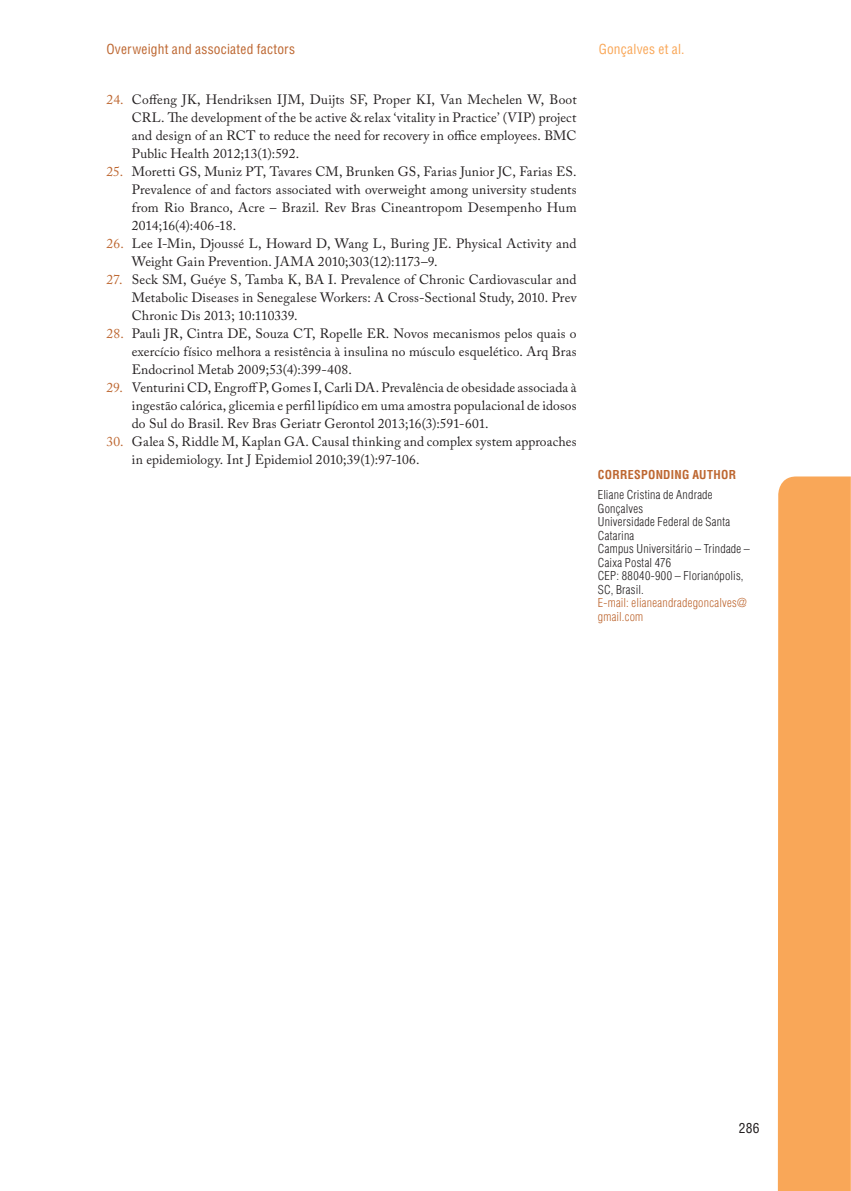
<style>
.page{position:relative;width:851px;height:1191px;background:#fff}
.page>*{position:absolute;margin:0;border:0;box-sizing:border-box;transform-origin:0 0}
.t1{font:13.5px/18px "Adobe Caslon Pro";letter-spacing:.01em;color:#231f20;text-align:justify}
.t2{font:condensed 13.5px "Helvetica LT Std";letter-spacing:.015em;color:#bd6630}
.t3{font:condensed 13.5px "Helvetica LT Std";letter-spacing:.015em;color:#f9a758}
.t4{font:condensed 13.5px "Helvetica LT Std";color:#231f20}
.Corresponding_author{font:300 condensed 12px/13.5px "Helvetica LT Std";letter-spacing:.02em;color:#231f20}
.Corresponding_author-2{font:300 condensed 12px/13.5px "Helvetica LT Std";letter-spacing:.02em;color:#bd6630}
.Corresponding_author-3{font:700 condensed 12px "Helvetica LT Std";letter-spacing:.025em;color:#bd6630}
.s1{color:#bd6630}
</style>
<div class="page">
<div style="left:777px;top:476px;width:73px;height:715px;background:#f9a758"></div>
<p class="t2" style="left:106px;top:41px;width:190px">Overweight and associated factors</p>
<p class="t3" style="left:598px;top:41px;width:87px">Gonçalves et al.</p>
<p class="t1" style="left:132px;top:90px;width:446px;text-indent:-25px"><span class="s1">24.</span> Coffeng JK, Hendriksen IJM, Duijts SF, Proper KI, Van Mechelen W, Boot CRL. The development of the be active &amp; relax ‘vitality in Practice’ (VIP) project and design of an RCT to reduce the need for recovery in office employees. BMC Public Health 2012;13(1):592.</p>
<p class="t1" style="left:132px;top:162px;width:446px;text-indent:-25px"><span class="s1">25.</span> Moretti GS, Muniz PT, Tavares CM, Brunken GS, Farias Junior JC, Farias ES.<br>Prevalence of and factors associated with overweight among university students from Rio Branco, Acre – Brazil. Rev Bras Cineantropom Desempenho Hum 2014;16(4):406-18.</p>
<p class="t1" style="left:132px;top:234px;width:446px;text-indent:-25px"><span class="s1">26.</span> Lee I-Min, Djoussé L, Howard D, Wang L, Buring JE. Physical Activity and<br>Weight Gain Prevention. JAMA 2010;303(12):1173–9.</p>
<p class="t1" style="left:132px;top:270px;width:446px;text-indent:-25px"><span class="s1">27.</span> Seck SM, Guéye S, Tamba K, BA I. Prevalence of Chronic Cardiovascular and Metabolic Diseases in Senegalese Workers: A Cross-Sectional Study, 2010. Prev Chronic Dis 2013; 10:110339.</p>
<p class="t1" style="left:132px;top:324px;width:446px;text-indent:-25px"><span class="s1">28.</span> Pauli JR, Cintra DE, Souza CT, Ropelle ER. Novos mecanismos pelos quais o exercício físico melhora a resistência à insulina no músculo esquelético. Arq Bras Endocrinol Metab 2009;53(4):399-408.</p>
<p class="t1" style="left:132px;top:378px;width:446px;text-indent:-25px"><span class="s1">29.</span> Venturini CD, Engroff P, Gomes I, Carli DA. Prevalência de obesidade associada à ingestão calórica, glicemia e perfil lipídico em uma amostra populacional de idosos do Sul do Brasil. Rev Bras Geriatr Gerontol 2013;16(3):591-601.</p>
<p class="t1" style="left:132px;top:432px;width:446px;text-indent:-25px"><span class="s1">30.</span> Galea S, Riddle M, Kaplan GA. Causal thinking and complex system approaches in epidemiology. Int J Epidemiol 2010;39(1):97-106.</p>
<p class="Corresponding_author-3" style="left:597px;top:467px;width:140px">CORRESPONDING AUTHOR</p>
<p class="Corresponding_author" style="left:597px;top:488px;width:116px">Eliane Cristina de Andrade<br>Gonçalves</p>
<p class="Corresponding_author" style="left:597px;top:515px;width:134px">Universidade Federal de Santa<br>Catarina</p>
<p class="Corresponding_author" style="left:597px;top:542px;width:154px">Campus Universitário – Trindade –<br>Caixa Postal 476</p>
<p class="Corresponding_author" style="left:597px;top:569px;width:147px">CEP: 88040-900 – Florianópolis,<br>SC, Brasil.</p>
<p class="Corresponding_author-2" style="left:597px;top:596px;width:150px">E-mail: elianeandradegoncalves@ gmail.com</p>
<p class="t4" style="left:738px;top:1120px;width:22px">286</p>
</div>
